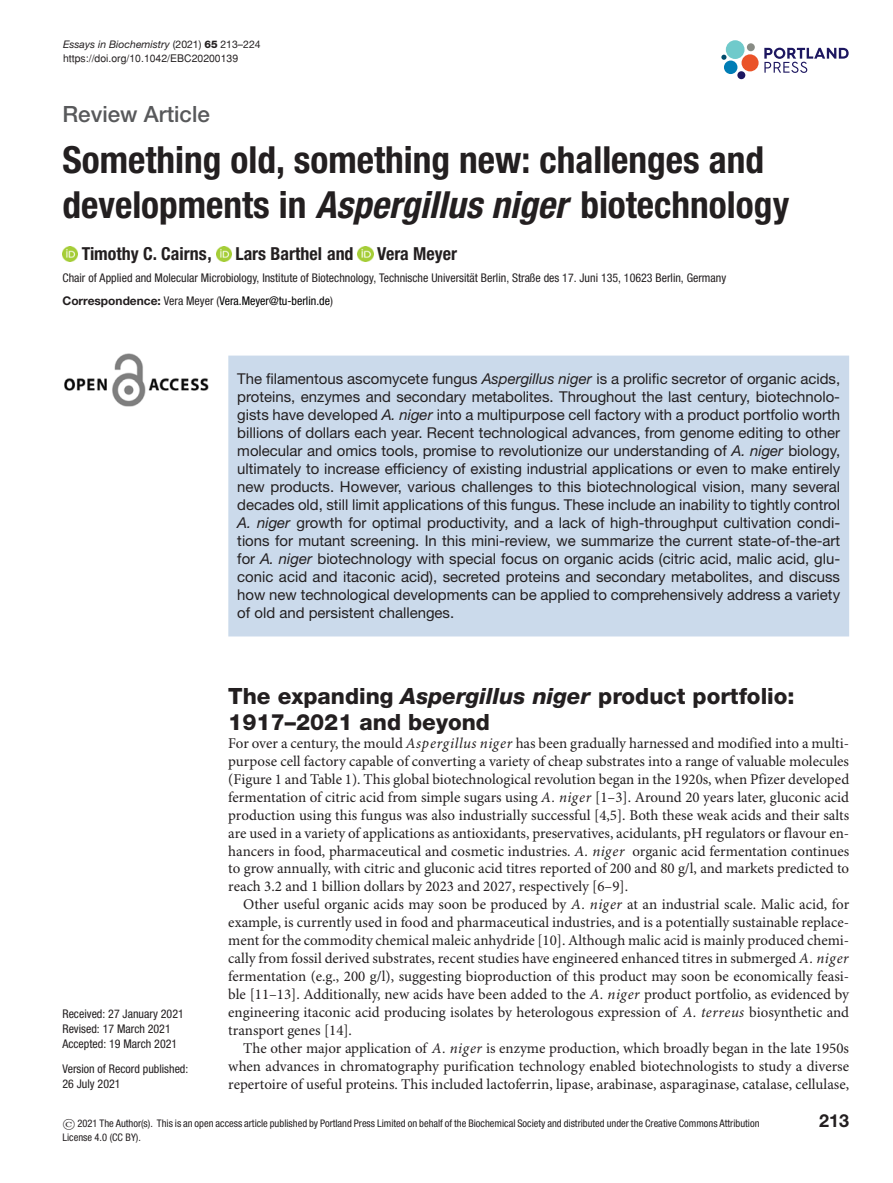
<style>
.page{position:relative;width:893px;height:1183px;background:#fff}
.page>*{position:absolute;margin:0;border:0;box-sizing:border-box;transform-origin:0 0}
.t1{font:700 condensed 37.35px/44.8px "Helvetica Neue LT Std";color:#231f20}
.t2{font:800 22.35px/25.3px "Helvetica Neue LT Std";color:#231f20}
.t3{font:500 22.35px "Helvetica Neue LT Std";color:#58595b}
.t4{font:700 condensed 18px "Helvetica Neue LT Std";color:#231f20}
.t5{font:700 18px "Helvetica Neue LT Std";color:#231f20}
.t6{font:15px/18px "Minion Pro";color:#231f20;text-align:justify}
.t7{font:15px/18px "Helvetica Neue LT Std";color:#231f20;text-align:justify}
.t8{font:condensed 12px/15px "Helvetica Neue LT Std";color:#231f20}
.t9{font:condensed 12px "Helvetica Neue LT Std";color:#000}
.t10{font:condensed 10.5px/13.5px "Helvetica Neue LT Std";color:#231f20}
.t11{font:italic 10.5px "Helvetica Neue LT Std";color:#231f20}
.t12{font:10.5px "Helvetica";color:#231f20}
.s1{font-style:normal}
.s2{font-weight:800;font-style:normal}
.s3{font-style:italic}
.s4{font-weight:700;font-stretch:normal;color:#231f20}
.s5{color:#231f20}
.s6{font-family:"SFRM0700";font-stretch:normal}
</style>
<div class="page">
<svg style="left:764px;top:48px;width:85px;height:25px"></svg>
<div style="left:726px;top:40px;width:18px;height:19px;background:#70cacb;border-radius:50%"></div>
<div style="left:741px;top:54px;width:18px;height:17px;background:#ea5329;border-radius:50%"></div>
<div style="left:724px;top:60px;width:13px;height:14px;background:#007db5;border-radius:50%"></div>
<div style="left:737px;top:71px;width:8px;height:8px;background:#1d1760;border-radius:50%"></div>
<div style="left:747px;top:43px;width:8px;height:8px;background:#888c85;border-radius:50%"></div>
<svg style="left:721px;top:55px;width:5px;height:5px"></svg>
<img style="left:62px;top:246px;width:16px;height:15px">
<img style="left:216px;top:246px;width:15px;height:15px">
<img style="left:358px;top:246px;width:15px;height:15px">
<img style="left:64px;top:354px;width:145px;height:53px">
<div style="left:228px;top:355px;width:621px;height:281px;background:#cbdaeb"></div>
<p class="t11" style="left:63px;top:40px;width:199px">Essays in Biochemistry <span class="s1">(2021)</span> <span class="s2">65</span> <span class="s1">213–224</span></p>
<p class="t12" style="left:63px;top:54px;width:177px">https://doi.org/10.1042/EBC20200139</p>
<h2 class="t3" style="left:62px;top:106px;width:149px">Review Article</h2>
<h1 class="t1" style="left:62px;top:140px;width:728px">Something old, something new: challenges and developments in <span class="s3">Aspergillus niger</span> biotechnology</h1>
<p class="t4" style="left:82px;top:246px;width:132px">Timothy C. Cairns,</p>
<p class="t4" style="left:235px;top:246px;width:120px">Lars Barthel and</p>
<p class="t4" style="left:377px;top:246px;width:81px">Vera Meyer</p>
<p class="t8" style="left:62px;top:271px;width:665px">Chair of Applied and Molecular Microbiology, Institute of Biotechnology, Technische Universitat Berlin, Straße des 17. Juni 135, 10623 Berlin, Germany</p>
<p class="t8" style="left:471px;top:271px;width:4px">¨</p>
<p class="t9" style="left:62px;top:296px;width:272px"><span class="s4">Correspondence:</span> <span class="s5">Vera Meyer (</span>Vera.Meyer@tu-berlin.de<span class="s5">)</span></p>
<p class="t7" style="left:237px;top:371px;width:604px">The filamentous ascomycete fungus <span class="s3">Aspergillus niger</span> is a prolific secretor of organic acids, proteins, enzymes and secondary metabolites. Throughout the last century, biotechnolo&shy;gists have developed <span class="s3">A. niger</span> into a multipurpose cell factory with a product portfolio worth billions of dollars each year. Recent technological advances, from genome editing to other molecular and omics tools, promise to revolutionize our understanding of <span class="s3">A. niger</span> biology, ultimately to increase efficiency of existing industrial applications or even to make entirely new products. However, various challenges to this biotechnological vision, many several decades old, still limit applications of this fungus. These include an inability to tightly control <span class="s3">A. niger</span> growth for optimal productivity, and a lack of high-throughput cultivation condi&shy;tions for mutant screening. In this mini-review, we summarize the current state-of-the-art for <span class="s3">A. niger</span> biotechnology with special focus on organic acids (citric acid, malic acid, glu&shy;conic acid and itaconic acid), secreted proteins and secondary metabolites, and discuss how new technological developments can be applied to comprehensively address a variety of old and persistent challenges.</p>
<h2 class="t2" style="left:228px;top:685px;width:568px">The expanding <span class="s3">Aspergillus niger</span> product portfolio:<br>1917–2021 and beyond</h2>
<p class="t6" style="left:228px;top:735px;width:622px">For over a century, the mould <span class="s3">Aspergillus niger</span> has been gradually harnessed and modified into a multi&shy;purpose cell factory capable of converting a variety of cheap substrates into a range of valuable molecules (Figure 1 and Table 1). This global biotechnological revolution began in the 1920s, when Pfizer developed fermentation of citric acid from simple sugars using <span class="s3">A. niger</span> [1–3]. Around 20 years later, gluconic acid production using this fungus was also industrially successful [4,5]. Both these weak acids and their salts are used in a variety of applications as antioxidants, preservatives, acidulants, pH regulators or flavour en&shy;hancers in food, pharmaceutical and cosmetic industries. <span class="s3">A. niger</span> organic acid fermentation continues to grow annually, with citric and gluconic acid titres reported of 200 and 80 g/l, and markets predicted to reach 3.2 and 1 billion dollars by 2023 and 2027, respectively [6–9].</p>
<p class="t6" style="left:228px;top:896px;width:622px;text-indent:15px">Other useful organic acids may soon be produced by <span class="s3">A. niger</span> at an industrial scale. Malic acid, for example, is currently used in food and pharmaceutical industries, and is a potentially sustainable replace&shy;ment for the commodity chemical maleic anhydride [10]. Although malic acid is mainly produced chemi&shy;cally from fossil derived substrates, recent studies have engineered enhanced titres in submerged <span class="s3">A. niger </span>fermentation (e.g., 200 g/l), suggesting bioproduction of this product may soon be economically feasi&shy;ble [11–13]. Additionally, new acids have been added to the <span class="s3">A. niger</span> product portfolio, as evidenced by engineering itaconic acid producing isolates by heterologous expression of <span class="s3">A. terreus</span> biosynthetic and transport genes [14].</p>
<p class="t6" style="left:228px;top:1040px;width:622px;text-indent:15px">The other major application of <span class="s3">A. niger</span> is enzyme production, which broadly began in the late 1950s when advances in chromatography purification technology enabled biotechnologists to study a diverse repertoire of useful proteins. This included lactoferrin, lipase, arabinase, asparaginase, catalase, cellulase,</p>
<p class="t10" style="left:62px;top:1117px;width:698px"><span class="s6">©</span> 2021 The Author(s). This is an open access article published by Portland Press Limited on behalf of the Biochemical Society and distributed under the Creative Commons Attribution<br>License 4.0 (CC BY).</p>
<p class="t5" style="left:819px;top:1113px;width:31px">213</p>
<p class="t8" style="left:62px;top:1006px;width:123px">Received: 27 January 2021<br>Revised: 17 March 2021<br>Accepted: 19 March 2021</p>
<p class="t8" style="left:62px;top:1062px;width:127px">Version of Record published:<br>26 July 2021</p>
</div>
